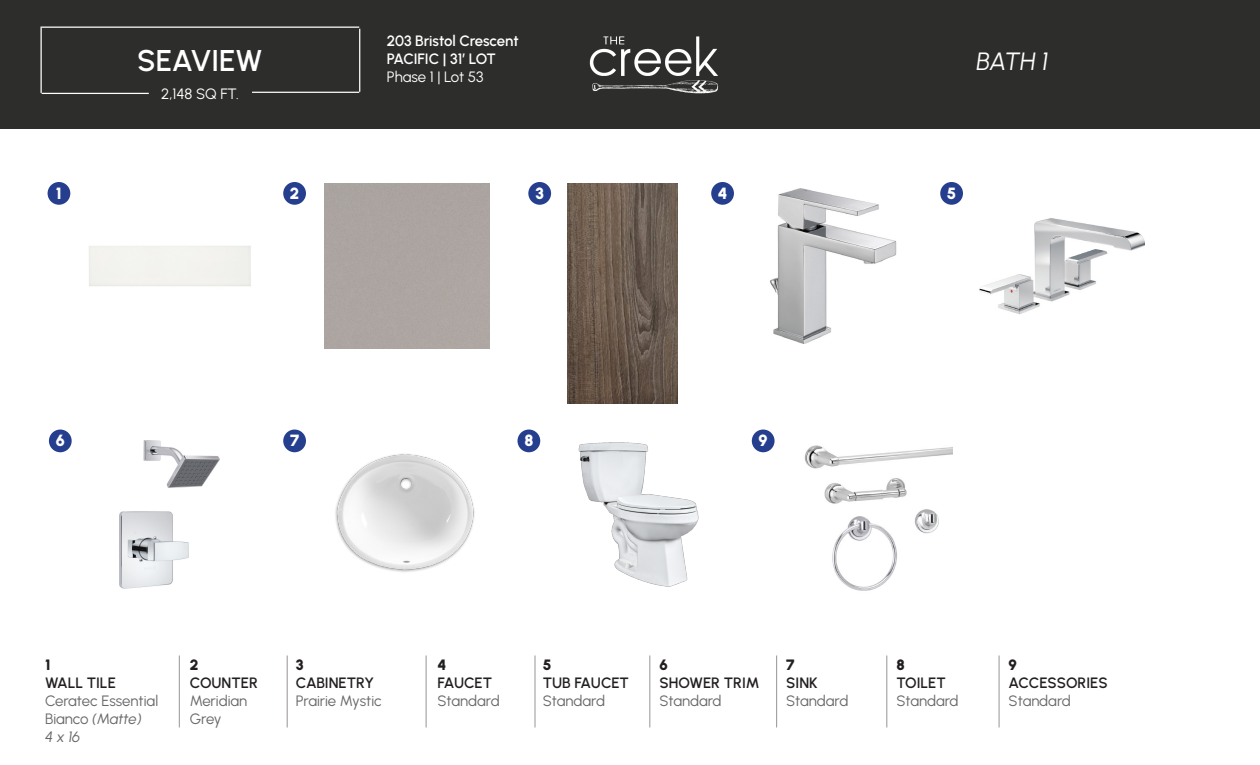
<style>
.page{position:relative;width:1260px;height:765px;background:#fff}
.page>*{position:absolute;margin:0;border:0;box-sizing:border-box;transform-origin:0 0}
.t1{font:600 30px "Urbanist";color:#fff}
.t2{font:italic 25px "Urbanist";color:#fff}
.t3{font:900 16.25px "Urbanist";color:#fff}
.t4{font:15px/18px "Urbanist";letter-spacing:-.005em;color:#67676a}
.t5{font:600 15px "Urbanist";color:#231f20}
.t6{font:600 15px/18px "Urbanist";letter-spacing:-.01em;color:#fff}
.t7{font:15px "Urbanist";color:#fff}
.t8{font:900 15px "Urbanist";color:#231f20}
.s1{font-style:italic}
</style>
<div class="page">
<div style="left:0;top:0;width:1260px;height:129px;background:#2d2d2c"></div>
<img style="left:589px;top:36px;width:130px;height:58px">
<hr style="left:42px;top:93px;width:107px;height:1px;background:#fff">
<hr style="left:41px;top:28px;width:1px;height:65px;background:#fff">
<hr style="left:41px;top:27px;width:318px;height:1px;background:#fff">
<hr style="left:359px;top:29px;width:1px;height:63px;background:#fff">
<hr style="left:252px;top:92px;width:107px;height:1px;background:#fff">
<hr style="left:179px;top:656px;width:1px;height:72px;background:#2d272a">
<hr style="left:287px;top:656px;width:1px;height:72px;background:#2d272a">
<hr style="left:426px;top:656px;width:1px;height:72px;background:#2d272a">
<div style="left:48px;top:182px;width:22px;height:23px;background:#253f8e;border-radius:50%"></div>
<div style="left:283px;top:182px;width:23px;height:23px;background:#253f8e;border-radius:50%"></div>
<div style="left:528px;top:182px;width:23px;height:23px;background:#253f8e;border-radius:50%"></div>
<div style="left:711px;top:182px;width:23px;height:23px;background:#253f8e;border-radius:50%"></div>
<div style="left:49px;top:430px;width:23px;height:22px;background:#253f8e;border-radius:50%"></div>
<hr style="left:535px;top:656px;width:1px;height:72px;background:#2d272a">
<img style="left:568px;top:183px;width:109px;height:220px">
<div style="left:283px;top:430px;width:23px;height:22px;background:#253f8e;border-radius:50%"></div>
<img style="left:770px;top:189px;width:127px;height:154px">
<hr style="left:650px;top:656px;width:1px;height:72px;background:#2d272a">
<hr style="left:776px;top:656px;width:1px;height:72px;background:#2d272a">
<hr style="left:886px;top:656px;width:1px;height:72px;background:#2d272a">
<hr style="left:999px;top:656px;width:1px;height:72px;background:#2d272a">
<div style="left:940px;top:182px;width:23px;height:23px;background:#253f8e;border-radius:50%"></div>
<img style="left:979px;top:218px;width:165px;height:97px">
<img style="left:119px;top:440px;width:101px;height:149px">
<img style="left:335px;top:454px;width:140px;height:118px">
<div style="left:518px;top:430px;width:22px;height:22px;background:#253f8e;border-radius:50%"></div>
<div style="left:752px;top:430px;width:23px;height:22px;background:#253f8e;border-radius:50%"></div>
<img style="left:578px;top:442px;width:121px;height:145px">
<img style="left:804px;top:445px;width:149px;height:146px">
<h1 class="t1" style="left:137px;top:41px;width:127px">SEAVIEW</h1>
<p class="t7" style="left:161px;top:84px;width:79px">2,148 SQ FT.</p>
<p class="t6" style="left:387px;top:31px;width:133px">203 Bristol Crescent<br>PACIFIC | 31’ LOT</p>
<p class="t7" style="left:387px;top:67px;width:98px">Phase 1 | Lot 53</p>
<p class="t3" style="left:56px;top:182px;width:7px">1</p>
<p class="t3" style="left:290px;top:182px;width:11px">2</p>
<p class="t3" style="left:535px;top:182px;width:10px">3</p>
<p class="t3" style="left:718px;top:182px;width:11px">4</p>
<p class="t2" style="left:977px;top:45px;width:73px">BATH 1</p>
<p class="t3" style="left:947px;top:182px;width:11px">5</p>
<p class="t3" style="left:56px;top:429px;width:11px">6</p>
<p class="t3" style="left:290px;top:429px;width:11px">7</p>
<p class="t3" style="left:524px;top:429px;width:11px">8</p>
<p class="t3" style="left:759px;top:429px;width:11px">9</p>
<p class="t8" style="left:45px;top:654px;width:7px">1</p>
<p class="t5" style="left:45px;top:672px;width:72px">WALL TILE</p>
<p class="t4" style="left:45px;top:691px;width:115px">Ceratec Essential<br>Bianco <span class="s1">(Matte)<br>4 x 16</span></p>
<p class="t8" style="left:190px;top:654px;width:10px">2</p>
<p class="t5" style="left:190px;top:672px;width:70px">COUNTER</p>
<p class="t4" style="left:190px;top:691px;width:59px">Meridian<br>Grey</p>
<p class="t8" style="left:296px;top:654px;width:9px">3</p>
<p class="t5" style="left:296px;top:672px;width:80px">CABINETRY</p>
<p class="t4" style="left:296px;top:691px;width:88px">Prairie Mystic</p>
<p class="t8" style="left:438px;top:654px;width:10px">4</p>
<p class="t5" style="left:438px;top:672px;width:56px">FAUCET</p>
<p class="t4" style="left:438px;top:691px;width:64px">Standard</p>
<p class="t8" style="left:543px;top:654px;width:10px">5</p>
<p class="t5" style="left:543px;top:672px;width:88px">TUB FAUCET</p>
<p class="t4" style="left:543px;top:691px;width:64px">Standard</p>
<p class="t8" style="left:659px;top:654px;width:10px">6</p>
<p class="t5" style="left:659px;top:672px;width:102px">SHOWER TRIM</p>
<p class="t4" style="left:659px;top:691px;width:64px">Standard</p>
<p class="t8" style="left:786px;top:654px;width:10px">7</p>
<p class="t5" style="left:786px;top:672px;width:33px">SINK</p>
<p class="t4" style="left:786px;top:691px;width:64px">Standard</p>
<p class="t8" style="left:896px;top:654px;width:10px">8</p>
<p class="t5" style="left:896px;top:672px;width:51px">TOILET</p>
<p class="t4" style="left:896px;top:691px;width:64px">Standard</p>
<p class="t8" style="left:1009px;top:654px;width:10px">9</p>
<p class="t5" style="left:1009px;top:672px;width:100px">ACCESSORIES</p>
<p class="t4" style="left:1009px;top:691px;width:64px">Standard</p>
</div>
